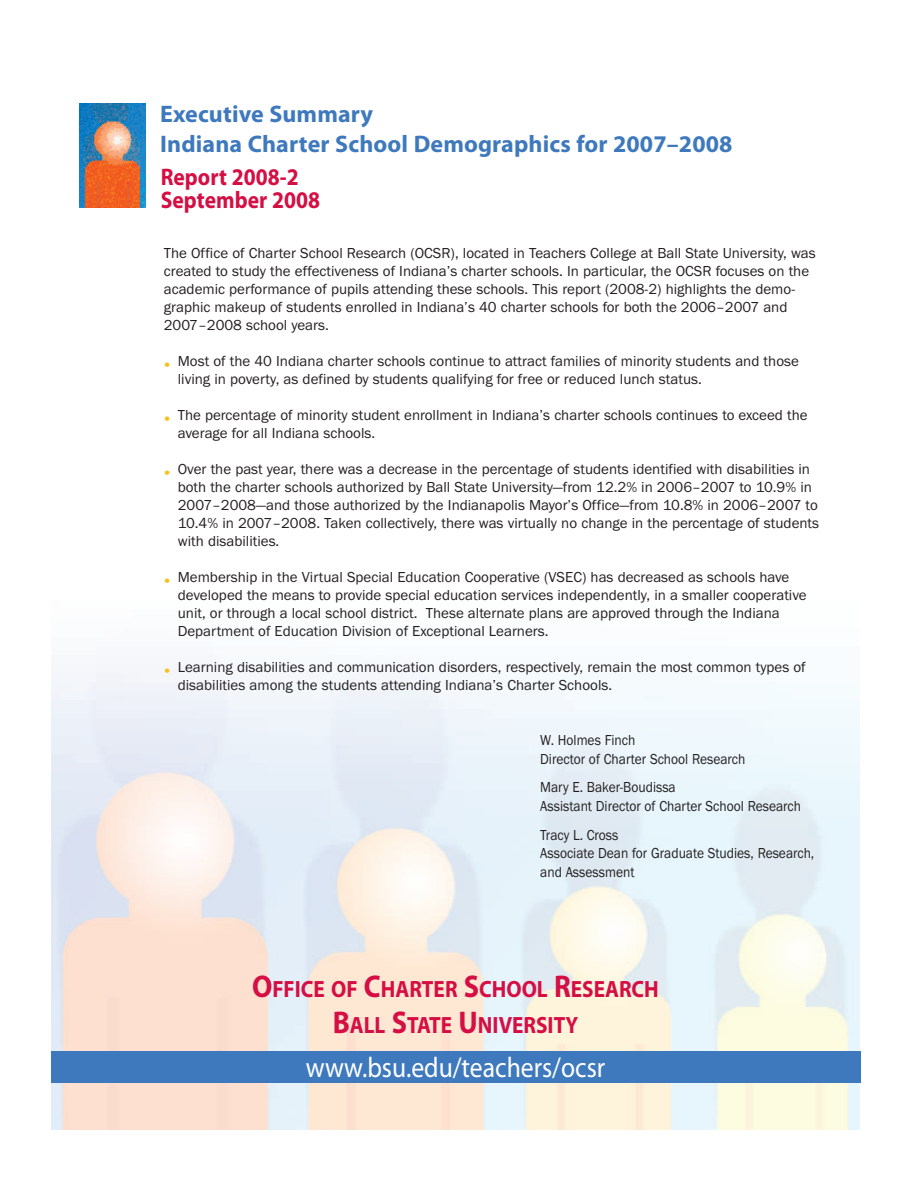
<style>
.page{position:relative;width:918px;height:1188px;background:#fff}
.page>*{position:absolute;margin:0;border:0;box-sizing:border-box;transform-origin:0 0}
.t1{font:28.5px "Myriad Pro";color:#fff;scale:.9 1}
.t2{font:700 24px/30px "Myriad Pro";letter-spacing:.005em;color:#3e79bd}
.t3{font:700 24px/23.2px "Myriad Pro";color:#d50f43;scale:.9 1}
.t4{font:700 23.7px/36px "Myriad Pro";color:#d50f43;text-align:center;scale:.9 1}
.t5{font:15px/18px "Franklin Gothic";color:#231f20}
.t6{font:15px/18.8px "Franklin Gothic";color:#231f20;scale:.9 1}
.s1{font-family:"Stone Sans ITCTT";font-weight:700;color:#fdbe12}
.s2{font-size:31.5px}
</style>
<div class="page">
<img style="left:79px;top:104px;width:67px;height:104px">
<div style="left:51px;top:1051px;width:810px;height:32px;background:#3e79bd"></div>
<h2 class="t2" style="left:160px;top:100px;width:574px">Executive Summary<br>Indiana Charter School Demographics for 2007–2008</h2>
<h2 class="t3" style="left:161px;top:167px;width:178px">Report 2008-2<br>September 2008</h2>
<p class="t5" style="left:164px;top:244px;width:654px">The Office of Charter School Research (OCSR), located in Teachers College at Ball State University, was created to study the effectiveness of Indiana’s charter schools. In particular, the OCSR focuses on the academic performance of pupils attending these schools. This report (2008-2) highlights the demo&shy;graphic makeup of students enrolled in Indiana’s 40 charter schools for both the 2006–2007 and 2007–2008 school years.</p>
<p class="t5" style="left:178px;top:352px;width:623px;text-indent:-14px"><span class="s1">•</span> Most of the 40 Indiana charter schools continue to attract families of minority students and those living in poverty, as defined by students qualifying for free or reduced lunch status.</p>
<p class="t5" style="left:178px;top:406px;width:631px;text-indent:-14px"><span class="s1">•</span> The percentage of minority student enrollment in Indiana’s charter schools continues to exceed the average for all Indiana schools.</p>
<p class="t5" style="left:178px;top:460px;width:643px;text-indent:-14px"><span class="s1">•</span> Over the past year, there was a decrease in the percentage of students identified with disabilities in both the charter schools authorized by Ball State University—from 12.2% in 2006–2007 to 10.9% in 2007–2008—and those authorized by the Indianapolis Mayor’s Office—from 10.8% in 2006–2007 to 10.4% in 2007–2008. Taken collectively, there was virtually no change in the percentage of students with disabilities.</p>
<p class="t5" style="left:178px;top:568px;width:630px;text-indent:-14px"><span class="s1">•</span> Membership in the Virtual Special Education Cooperative (VSEC) has decreased as schools have developed the means to provide special education services independently, in a smaller cooperative unit, or through a local school district. These alternate plans are approved through the Indiana Department of Education Division of Exceptional Learners.</p>
<p class="t5" style="left:178px;top:658px;width:629px;text-indent:-14px"><span class="s1">•</span> Learning disabilities and communication disorders, respectively, remain the most common types of disabilities among the students attending Indiana’s Charter Schools.</p>
<p class="t6" style="left:540px;top:731px;width:229px">W. Holmes Finch<br>Director of Charter School Research</p>
<p class="t6" style="left:540px;top:778px;width:291px">Mary E. Baker-Boudissa<br>Assistant Director of Charter School Research</p>
<p class="t6" style="left:540px;top:825px;width:306px">Tracy L. Cross<br>Associate Dean for Graduate Studies, Research, and Assessment</p>
<h3 class="t4" style="left:252px;top:973px;width:454px"><span class="s2">O</span>FFICE OF <span class="s2">C</span>HARTER <span class="s2">S</span>CHOOL <span class="s2">R</span>ESEARCH<br><span class="s2">B</span>ALL <span class="s2">S</span>TATE <span class="s2">U</span>NIVERSITY</h3>
<h1 class="t1" style="left:306px;top:1057px;width:334px">www.bsu.edu/teachers/ocsr</h1>
</div>
